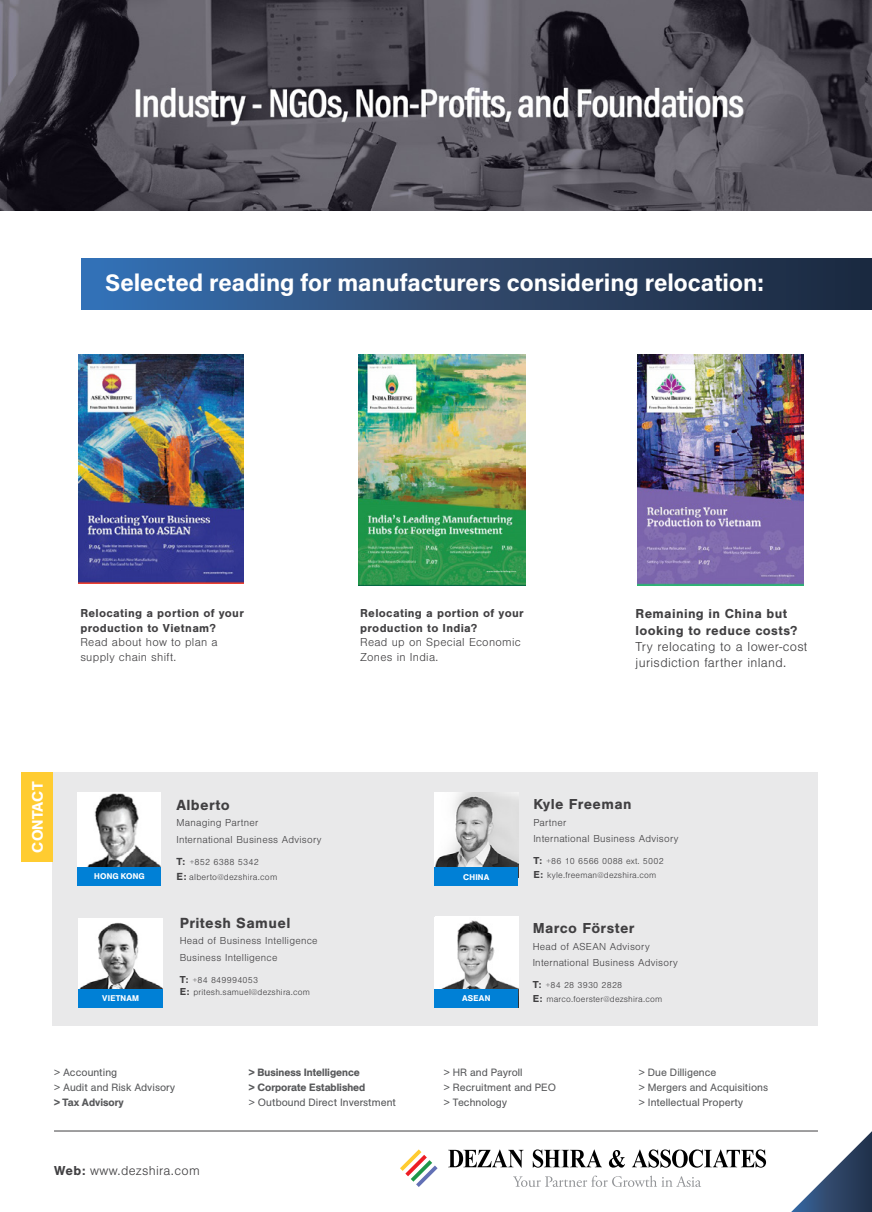
<style>
.page{position:relative;width:872px;height:1212px;background:#fff}
.page>*{position:absolute;margin:0;border:0;box-sizing:border-box;transform-origin:0 0}
.t1{font:700 24px "Acumin Pro";color:#fff}
.t2{font:700 15.3px "Nimbus San";letter-spacing:.025em;color:#414042}
.t3{font:700 15px "Nimbus San";letter-spacing:.025em;color:#414042}
.t4{font:500 15px "Unlimited Sans";color:#fff}
.t5{font:300 13.5px/16.2px "Nimbus San";letter-spacing:.025em;color:#414042}
.t6{font:700 13.5px/16.2px "Nimbus San";letter-spacing:.025em;color:#414042}
.t7{font:700 12px/14.4px "Nimbus San";letter-spacing:.025em;color:#414042}
.t8{font:300 12px/14.4px "Nimbus San";letter-spacing:.025em;color:#414042}
.t9{font:300 10.5px/16.8px "Nimbus San";letter-spacing:.025em;color:#414042}
.t10{font:10.5px/15px "Unlimited Sans";color:#58595b}
.t11{font:500 10.5px/15px "Unlimited Sans";color:#58595b}
.t12{font:300 9.15px "Nimbus San";letter-spacing:.025em;color:#414042}
.t13{font:300 9px/12.6px "Nimbus San";letter-spacing:.025em;color:#414042}
.t14{font:500 8.25px "Unlimited Sans";letter-spacing:.025em;color:#fff}
.s1{font-weight:700;font-size:10.65px}
.s2{font-weight:700;font-size:10.5px}
.s3{font-weight:700}
</style>
<div class="page">
<svg style="left:791px;top:1131px;width:81px;height:81px"></svg>
<div style="left:53px;top:773px;width:765px;height:253px;background:#e9e9ea"></div>
<div style="left:21px;top:773px;width:32px;height:89px;background:#ffcc31"></div>
<img style="left:434px;top:792px;width:84px;height:75px">
<img style="left:79px;top:919px;width:83px;height:70px">
<div style="left:434px;top:867px;width:84px;height:19px;background:#0080d6"></div>
<div style="left:78px;top:989px;width:85px;height:18px;background:#0080d6"></div>
<img style="left:79px;top:355px;width:165px;height:228px">
<img style="left:358px;top:354px;width:167px;height:231px">
<img style="left:637px;top:355px;width:166px;height:231px">
<div style="left:82px;top:259px;width:790px;height:51px;background:linear-gradient(to right,#396faf,#1f2637)"></div>
<img style="left:77px;top:792px;width:84px;height:84px">
<div style="left:78px;top:867px;width:83px;height:18px;background:#0080d6"></div>
<img style="left:435px;top:918px;width:83px;height:90px">
<div style="left:434px;top:989px;width:84px;height:18px;background:#0080d6"></div>
<svg style="left:448px;top:1149px;width:75px;height:18px"></svg>
<svg style="left:533px;top:1149px;width:69px;height:18px"></svg>
<svg style="left:609px;top:1150px;width:16px;height:17px"></svg>
<svg style="left:632px;top:1149px;width:134px;height:19px"></svg>
<svg style="left:400px;top:1149px;width:37px;height:38px"></svg>
<svg style="left:513px;top:1175px;width:188px;height:12px"></svg>
<hr style="left:54px;top:1131px;width:764px;height:1px;background:#414042">
<img style="left:0;top:0;width:872px;height:211px">
<h1 class="t1" style="left:105px;top:266px;width:661px">Selected reading for manufacturers considering relocation:</h1>
<p class="t7" style="left:80px;top:606px;width:165px">Relocating a portion of your production to Vietnam?</p>
<p class="t8" style="left:80px;top:635px;width:139px">Read about how to plan a supply chain shift.</p>
<p class="t7" style="left:360px;top:606px;width:165px">Relocating a portion of your production to India?</p>
<p class="t8" style="left:360px;top:635px;width:162px">Read up on Special Economic<br>Zones in India.</p>
<p class="t6" style="left:635px;top:606px;width:163px">Remaining in China but looking to reduce costs?</p>
<p class="t5" style="left:635px;top:638px;width:173px">Try relocating to a lower-cost jurisdiction farther inland.</p>
<h3 class="t4" style="left:26px;top:852px;width:72px;rotate:-90deg">CONTACT</h3>
<h2 class="t2" style="left:176px;top:796px;width:55px">Alberto</h2>
<p class="t9" style="left:176px;top:815px;width:147px">Managing Partner<br>International Business Advisory</p>
<p class="t12" style="left:176px;top:857px;width:84px"><span class="s1">T:</span> +852 6388 5342</p>
<p class="t14" style="left:94px;top:870px;width:52px">HONG KONG</p>
<p class="t12" style="left:176px;top:872px;width:102px"><span class="s1">E:</span> alberto@dezshira.com</p>
<p class="t14" style="left:102px;top:992px;width:38px">VIETNAM</p>
<h2 class="t2" style="left:180px;top:914px;width:112px">Pritesh Samuel</h2>
<p class="t9" style="left:180px;top:933px;width:139px">Head of Business Intelligence<br>Business Intelligence</p>
<p class="t13" style="left:180px;top:974px;width:132px"><span class="s2">T:</span> +84 849994053<br><span class="s2">E:</span> pritesh.samuel@dezshira.com</p>
<p class="t10" style="left:54px;top:1065px;width:123px">&gt; Accounting<br>&gt; Audit and Risk Advisory</p>
<p class="t11" style="left:54px;top:1095px;width:71px">&gt; Tax Advisory</p>
<p class="t5" style="left:54px;top:1163px;width:147px"><span class="s3">Web:</span> www.dezshira.com</p>
<p class="t11" style="left:249px;top:1065px;width:118px">&gt; Business Intelligence &gt; Corporate Established</p>
<p class="t10" style="left:249px;top:1095px;width:149px">&gt; Outbound Direct Inverstment</p>
<h3 class="t3" style="left:533px;top:796px;width:100px">Kyle Freeman</h3>
<p class="t9" style="left:533px;top:814px;width:147px">Partner<br>International Business Advisory</p>
<p class="t13" style="left:533px;top:855px;width:132px"><span class="s2">T:</span> +86 10 6566 0088 ext. 5002</p>
<p class="t14" style="left:463px;top:871px;width:28px">CHINA</p>
<p class="t13" style="left:533px;top:869px;width:125px"><span class="s2">E:</span> kyle.freeman@dezshira.com</p>
<h3 class="t3" style="left:532px;top:920px;width:103px">Marco Förster</h3>
<p class="t9" style="left:532px;top:938px;width:147px">Head of ASEAN Advisory<br>International Business Advisory</p>
<p class="t13" style="left:532px;top:979px;width:91px"><span class="s2">T:</span> +84 28 3930 2828</p>
<p class="t14" style="left:462px;top:992px;width:30px">ASEAN</p>
<p class="t13" style="left:532px;top:993px;width:131px"><span class="s2">E:</span> marco.foerster@dezshira.com</p>
<p class="t10" style="left:444px;top:1065px;width:114px">&gt; HR and Payroll<br>&gt; Recruitment and PEO &gt; Technology</p>
<p class="t10" style="left:639px;top:1065px;width:131px">&gt; Due Dilligence<br>&gt; Mergers and Acquisitions &gt; Intellectual Property</p>
</div>
